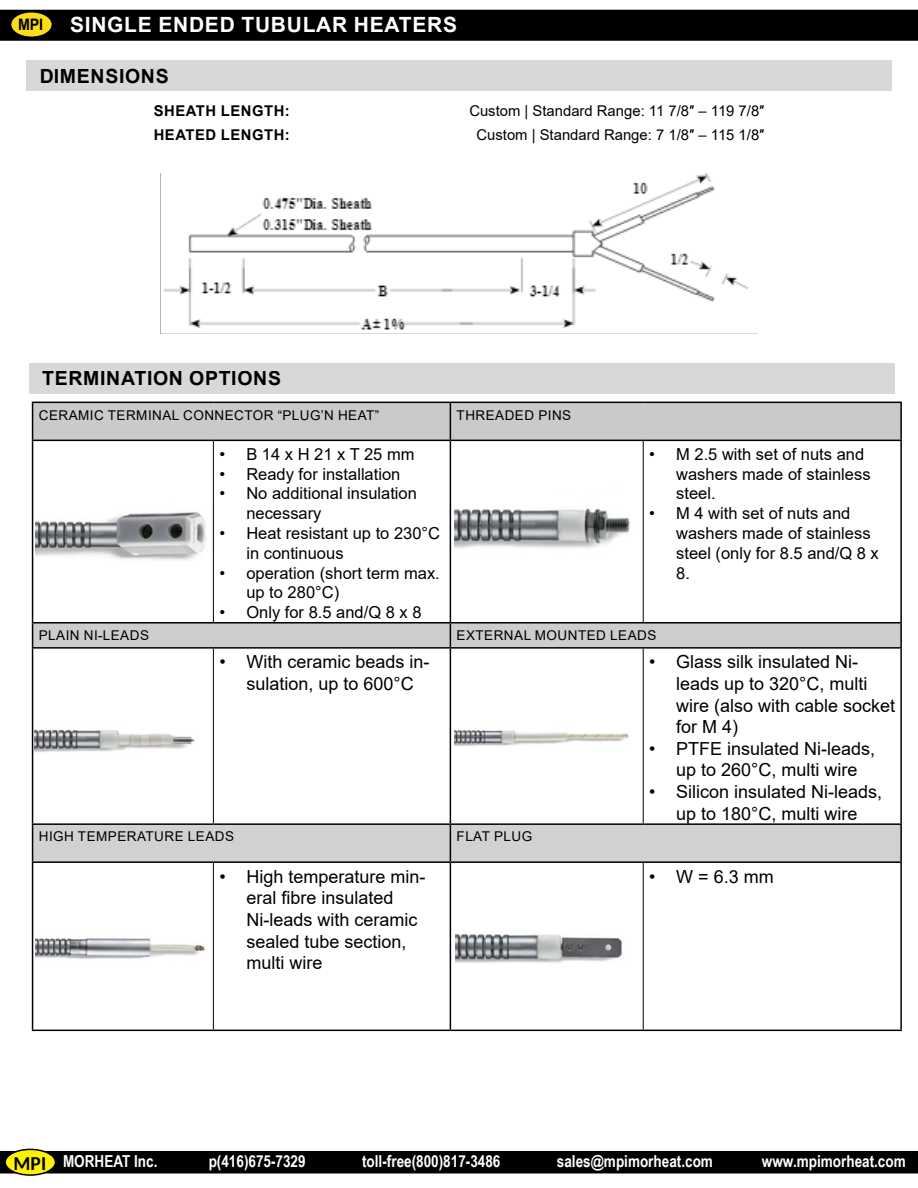
<style>
.page{position:relative;width:918px;height:1188px;background:#fff}
.page>*{position:absolute;margin:0;border:0;box-sizing:border-box;transform-origin:0 0}
.t1{font:700 21px "Arial";letter-spacing:.035em;color:#fff}
.t2{font:700 19.5px "Arial";letter-spacing:.035em;color:#000}
.t3{font:18px/21.6px "Arial";color:#000}
.t4{font:16.5px/19.8px "Arial";color:#000}
.t5{font:700 16.5px "Arial Narrow";color:#fff}
.t6{font:700 15.9px "Arial";color:#000;scale:.9 1}
.t7{font:14.85px/24.5px "Arial";color:#000;text-align:center}
.t8{font:700 14.85px/24.5px "Arial";letter-spacing:.035em;color:#000}
.t9{font:13.5px "Arial";letter-spacing:.035em;color:#000}
.s1{font-family:"Carlito";font-size:19.5px;color:#000}
</style>
<div class="page">
<div style="left:0;top:10px;width:918px;height:31px;background:#000"></div>
<div style="left:11px;top:13px;width:41px;height:24px;background:#fbde18;border-radius:50%"></div>
<div style="left:26px;top:60px;width:866px;height:31px;background:#d8d8d8"></div>
<img style="left:163px;top:173px;width:586px;height:157px">
<div style="left:33px;top:403px;width:867px;height:37px;background:#c9cacc"></div>
<div style="left:33px;top:825px;width:867px;height:36px;background:#cfd1d2"></div>
<hr style="left:32px;top:402px;width:181px;height:1px;background:#000">
<hr style="left:32px;top:403px;width:1px;height:37px;background:#000">
<hr style="left:213px;top:402px;width:237px;height:1px;background:#000">
<hr style="left:450px;top:402px;width:193px;height:1px;background:#000">
<hr style="left:450px;top:403px;width:1px;height:37px;background:#000">
<hr style="left:643px;top:402px;width:259px;height:1px;background:#000">
<hr style="left:900px;top:403px;width:2px;height:37px;background:#000">
<hr style="left:32px;top:440px;width:181px;height:1px;background:#000">
<hr style="left:32px;top:441px;width:1px;height:181px;background:#000">
<hr style="left:213px;top:440px;width:237px;height:1px;background:#000">
<hr style="left:450px;top:440px;width:193px;height:1px;background:#000">
<hr style="left:450px;top:441px;width:1px;height:181px;background:#000">
<hr style="left:643px;top:440px;width:259px;height:1px;background:#000">
<hr style="left:900px;top:441px;width:2px;height:181px;background:#000">
<hr style="left:32px;top:622px;width:181px;height:2px;background:#000">
<hr style="left:213px;top:622px;width:237px;height:2px;background:#000">
<hr style="left:450px;top:622px;width:193px;height:2px;background:#000">
<div style="left:32px;top:623px;width:868px;height:24px;background:#cbcdce"></div>
<hr style="left:643px;top:622px;width:259px;height:2px;background:#000">
<hr style="left:900px;top:624px;width:2px;height:23px;background:#000">
<hr style="left:32px;top:647px;width:181px;height:2px;background:#000">
<hr style="left:32px;top:649px;width:1px;height:174px;background:#000">
<hr style="left:213px;top:647px;width:237px;height:2px;background:#000">
<hr style="left:450px;top:647px;width:193px;height:2px;background:#000">
<hr style="left:450px;top:649px;width:1px;height:174px;background:#000">
<hr style="left:643px;top:647px;width:259px;height:2px;background:#000">
<hr style="left:900px;top:649px;width:2px;height:174px;background:#000">
<hr style="left:32px;top:823px;width:181px;height:2px;background:#000">
<hr style="left:32px;top:825px;width:1px;height:36px;background:#000">
<hr style="left:213px;top:823px;width:237px;height:2px;background:#000">
<hr style="left:450px;top:823px;width:193px;height:2px;background:#000">
<hr style="left:450px;top:825px;width:1px;height:36px;background:#000">
<hr style="left:643px;top:823px;width:259px;height:2px;background:#000">
<hr style="left:900px;top:825px;width:2px;height:36px;background:#000">
<hr style="left:32px;top:861px;width:181px;height:2px;background:#000">
<hr style="left:32px;top:863px;width:1px;height:167px;background:#000">
<hr style="left:213px;top:861px;width:237px;height:2px;background:#000">
<hr style="left:450px;top:861px;width:193px;height:2px;background:#000">
<hr style="left:450px;top:863px;width:1px;height:167px;background:#000">
<hr style="left:643px;top:861px;width:259px;height:2px;background:#000">
<hr style="left:900px;top:863px;width:2px;height:167px;background:#000">
<hr style="left:32px;top:1030px;width:181px;height:1px;background:#000">
<hr style="left:213px;top:1030px;width:237px;height:1px;background:#000">
<hr style="left:450px;top:1030px;width:193px;height:1px;background:#000">
<hr style="left:643px;top:1030px;width:259px;height:1px;background:#000">
<hr style="left:213px;top:441px;width:1px;height:181px;background:#000">
<hr style="left:643px;top:441px;width:1px;height:181px;background:#000">
<hr style="left:213px;top:649px;width:1px;height:174px;background:#000">
<hr style="left:643px;top:649px;width:1px;height:174px;background:#000">
<hr style="left:213px;top:863px;width:1px;height:167px;background:#000">
<hr style="left:643px;top:863px;width:1px;height:167px;background:#000">
<div style="left:29px;top:363px;width:866px;height:31px;background:#d8d8d8"></div>
<img style="left:36px;top:512px;width:170px;height:48px">
<img style="left:455px;top:508px;width:175px;height:41px">
<img style="left:35px;top:729px;width:160px;height:23px">
<img style="left:455px;top:730px;width:174px;height:16px">
<img style="left:36px;top:938px;width:170px;height:21px">
<img style="left:455px;top:933px;width:167px;height:30px">
<div style="left:0;top:1151px;width:918px;height:22px;background:#000"></div>
<div style="left:5px;top:1149px;width:50px;height:26px;background:#fff200;border-radius:50%"></div>
<div style="left:4px;top:1149px;width:52px;height:27px;border:2px solid #000;border-radius:50%"></div>
<p class="t6" style="left:18px;top:13px;width:29px">MPI</p>
<p class="t1" style="left:70px;top:9px;width:389px">SINGLE ENDED TUBULAR HEATERS</p>
<p class="t2" style="left:39px;top:62px;width:131px">DIMENSIONS</p>
<p class="t8" style="left:154px;top:98px;width:137px">SHEATH LENGTH:<br>HEATED LENGTH:</p>
<p class="t2" style="left:42px;top:365px;width:240px">TERMINATION OPTIONS</p>
<p class="t7" style="left:469px;top:98px;width:297px">Custom | Standard Range: 11 7/8″ – 119 7/8″<br>Custom | Standard Range: 7 1/8″ – 115 1/8″</p>
<p class="t9" style="left:39px;top:406px;width:342px">CERAMIC TERMINAL CONNECTOR “PLUG’N HEAT”</p>
<p class="t9" style="left:457px;top:406px;width:116px">THREADED PINS</p>
<p class="t4" style="left:219px;top:444px;width:197px">• B 14 x H 21 x T 25 mm</p>
<p class="t4" style="left:219px;top:464px;width:183px">• Ready for installation</p>
<p class="t4" style="left:246px;top:484px;width:172px;text-indent:-27px">• No additional insulation necessary</p>
<p class="t4" style="left:246px;top:523px;width:195px;text-indent:-27px">• Heat resistant up to 230°C in continuous</p>
<p class="t4" style="left:246px;top:563px;width:195px;text-indent:-27px">• operation (short term max. up to 280°C)</p>
<p class="t4" style="left:219px;top:602px;width:204px">• Only for 8.5 and/Q 8 x 8</p>
<p class="t4" style="left:676px;top:444px;width:196px;text-indent:-27px">• M 2.5 with set of nuts and washers made of stainless steel.</p>
<p class="t4" style="left:676px;top:503px;width:204px;text-indent:-27px">• M 4 with set of nuts and washers made of stainless steel (only for 8.5 and/Q 8 x<br>8.</p>
<p class="t9" style="left:39px;top:626px;width:112px">PLAIN NI-LEADS</p>
<p class="t9" style="left:457px;top:626px;width:201px">EXTERNAL MOUNTED LEADS</p>
<p class="t3" style="left:246px;top:651px;width:185px;text-indent:-27px">• With ceramic beads in&shy;sulation, up to 600°C</p>
<p class="t3" style="left:676px;top:651px;width:220px;text-indent:-27px">• Glass silk insulated Ni&shy;leads up to 320°C, multi wire (also with cable socket for M 4)</p>
<p class="t3" style="left:649px;top:738px;width:228px;text-align:center">• PTFE insulated Ni-leads, up to 260°C, multi wire</p>
<p class="t3" style="left:649px;top:781px;width:235px;text-align:center">• Silicon insulated Ni-leads, up to 180°C, multi wire</p>
<p class="t9" style="left:39px;top:827px;width:197px">HIGH TEMPERATURE LEADS</p>
<p class="t9" style="left:457px;top:827px;width:77px">FLAT PLUG</p>
<p class="t3" style="left:246px;top:866px;width:181px;text-indent:-27px">• High temperature min&shy;eral fibre insulated<br>Ni-leads with ceramic sealed tube section, multi wire</p>
<p class="t3" style="left:649px;top:866px;width:126px">• W = 6.3 mm</p>
<p class="t5" style="left:14px;top:1149px;width:145px"><span class="s1">MPI</span> MORHEAT Inc.</p>
<p class="t5" style="left:209px;top:1149px;width:99px">p(416)675-7329</p>
<p class="t5" style="left:362px;top:1149px;width:140px">toll-free(800)817-3486</p>
<p class="t5" style="left:557px;top:1149px;width:158px">sales@mpimorheat.com</p>
<p class="t5" style="left:762px;top:1149px;width:145px">www.mpimorheat.com</p>
</div>
